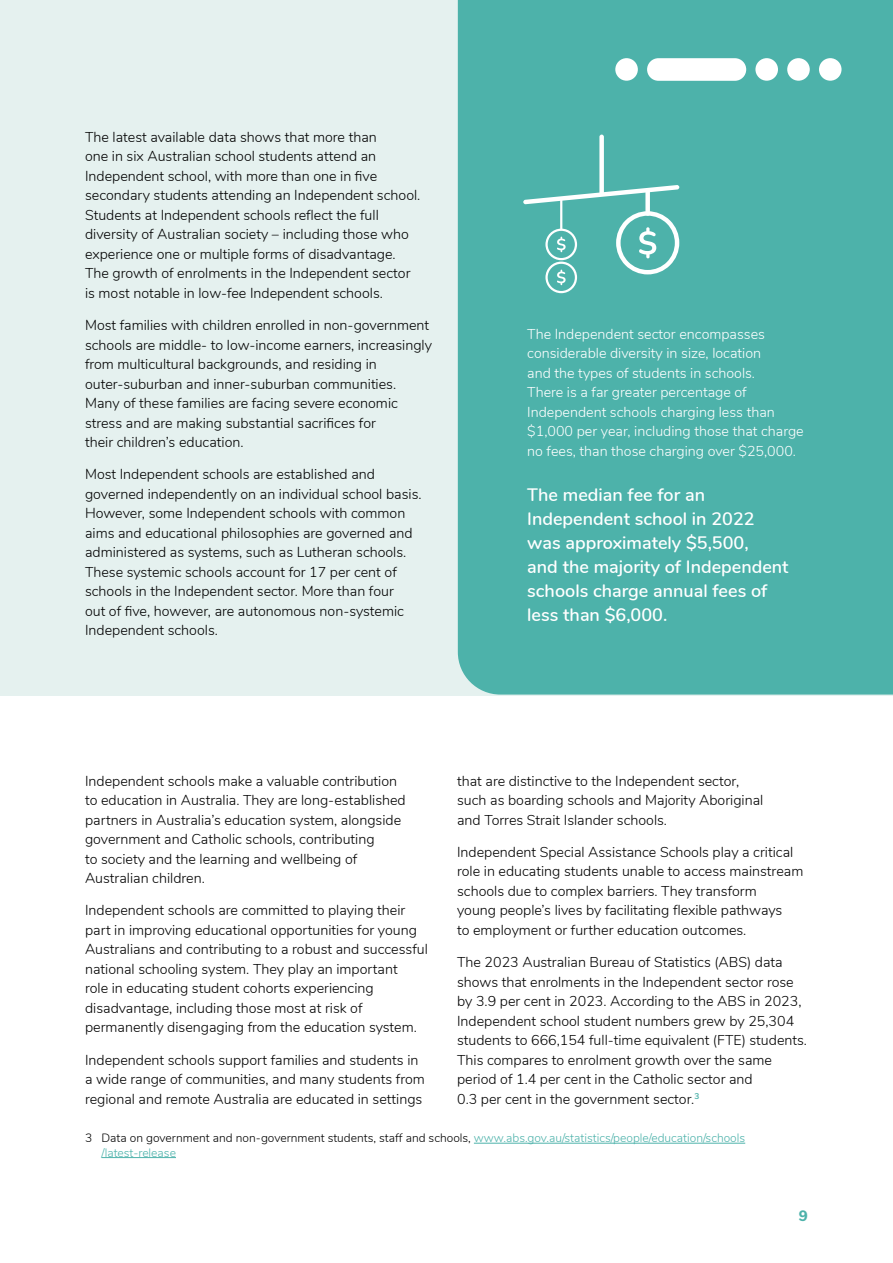
<style>
.page{position:relative;width:893px;height:1263px;background:#fff}
.page>*{position:absolute;margin:0;border:0;box-sizing:border-box;transform-origin:0 0}
.t1{font:600 18px/24px "Nunito";color:#fff}
.t2{font:800 15px "Nunito";color:#4db2aa}
.t3{font:300 14.25px/19.5px "Nunito";color:#000}
.t4{font:300 14.25px/19.5px "Nunito";color:#fff}
.t5{font:300 12px/14.4px "Nunito";color:#4db2aa}
.s1{color:#000}
</style>
<div class="page">
<div style="left:0;top:0;width:893px;height:696px;background:#e5f1ef"></div>
<div style="left:458px;top:0;width:435px;height:694px;background:#4db2aa"></div>
<svg style="left:523px;top:185px;width:156px;height:19px"></svg>
<svg style="left:616px;top:211px;width:63px;height:63px"></svg>
<svg style="left:545px;top:229px;width:32px;height:64px"></svg>
<hr style="left:560px;top:197px;width:2px;height:33px;background:#fff">
<div style="left:645px;top:190px;width:5px;height:26px;background:#fff;border-radius:2px"></div>
<div style="left:599px;top:135px;width:5px;height:60px;background:#fff;border-radius:2px"></div>
<hr style="left:474px;top:1143px;width:271px;height:1px;background:#4db2aa">
<hr style="left:102px;top:1157px;width:74px;height:1px;background:#4db2aa">
<div style="left:787px;top:58px;width:23px;height:23px;background:#fff;border-radius:50%"></div>
<div style="left:819px;top:58px;width:22px;height:23px;background:#fff;border-radius:50%"></div>
<div style="left:755px;top:58px;width:23px;height:23px;background:#fff;border-radius:50%"></div>
<div style="left:615px;top:58px;width:23px;height:23px;background:#fff;border-radius:50%"></div>
<div style="left:647px;top:58px;width:99px;height:23px;background:#fff;border-radius:11px"></div>
<p class="t3" style="left:85px;top:126px;width:337px">The latest available data shows that more than<br>one in six Australian school students attend an Independent school, with more than one in five secondary students attending an Independent school.<br>Students at Independent schools reflect the full diversity of Australian society – including those who experience one or multiple forms of disadvantage.<br>The growth of enrolments in the Independent sector is most notable in low-fee Independent schools.</p>
<p class="t3" style="left:85px;top:315px;width:348px">Most families with children enrolled in non-government schools are middle- to low-income earners, increasingly from multicultural backgrounds, and residing in outer-suburban and inner-suburban communities.<br>Many of these families are facing severe economic stress and are making substantial sacrifices for<br>their children’s education.</p>
<p class="t3" style="left:85px;top:464px;width:338px">Most Independent schools are established and governed independently on an individual school basis.<br>However, some Independent schools with common aims and educational philosophies are governed and administered as systems, such as Lutheran schools.<br>These systemic schools account for 17 per cent of schools in the Independent sector. More than four<br>out of five, however, are autonomous non-systemic Independent schools.</p>
<p class="t4" style="left:527px;top:323px;width:278px">The Independent sector encompasses considerable diversity in size, location<br>and the types of students in schools.<br>There is a far greater percentage of Independent schools charging less than $1,000 per year, including those that charge no fees, than those charging over $25,000.</p>
<p class="t1" style="left:527px;top:482px;width:263px">The median fee for an<br>Independent school in 2022 was approximately $5,500,<br>and the majority of Independent schools charge annual fees of less than $6,000.</p>
<p class="t3" style="left:85px;top:770px;width:322px">Independent schools make a valuable contribution to education in Australia. They are long-established partners in Australia’s education system, alongside government and Catholic schools, contributing<br>to society and the learning and wellbeing of Australian children.</p>
<p class="t3" style="left:85px;top:900px;width:344px">Independent schools are committed to playing their part in improving educational opportunities for young Australians and contributing to a robust and successful national schooling system. They play an important<br>role in educating student cohorts experiencing disadvantage, including those most at risk of permanently disengaging from the education system.</p>
<p class="t3" style="left:85px;top:1049px;width:341px">Independent schools support families and students in a wide range of communities, and many students from regional and remote Australia are educated in settings</p>
<p class="t5" style="left:102px;top:1130px;width:645px;text-indent:-16px"><span class="s1">3 Data on government and non-government students, staff and schools,</span> www.abs.gov.au/statistics/people/education/schools /latest-release</p>
<p class="t3" style="left:457px;top:770px;width:308px">that are distinctive to the Independent sector, such as boarding schools and Majority Aboriginal and Torres Strait Islander schools.</p>
<p class="t3" style="left:457px;top:841px;width:348px">Independent Special Assistance Schools play a critical role in educating students unable to access mainstream schools due to complex barriers. They transform<br>young people’s lives by facilitating flexible pathways<br>to employment or further education outcomes.</p>
<p class="t3" style="left:457px;top:951px;width:351px">The 2023 Australian Bureau of Statistics (ABS) data shows that enrolments in the Independent sector rose by 3.9 per cent in 2023. According to the ABS in 2023, Independent school student numbers grew by 25,304 students to 666,154 full-time equivalent (FTE) students.<br>This compares to enrolment growth over the same period of 1.4 per cent in the Catholic sector and<br>0.3 per cent in the government sector.<sup>3</sup></p>
<p class="t2" style="left:799px;top:1205px;width:10px">9</p>
</div>
